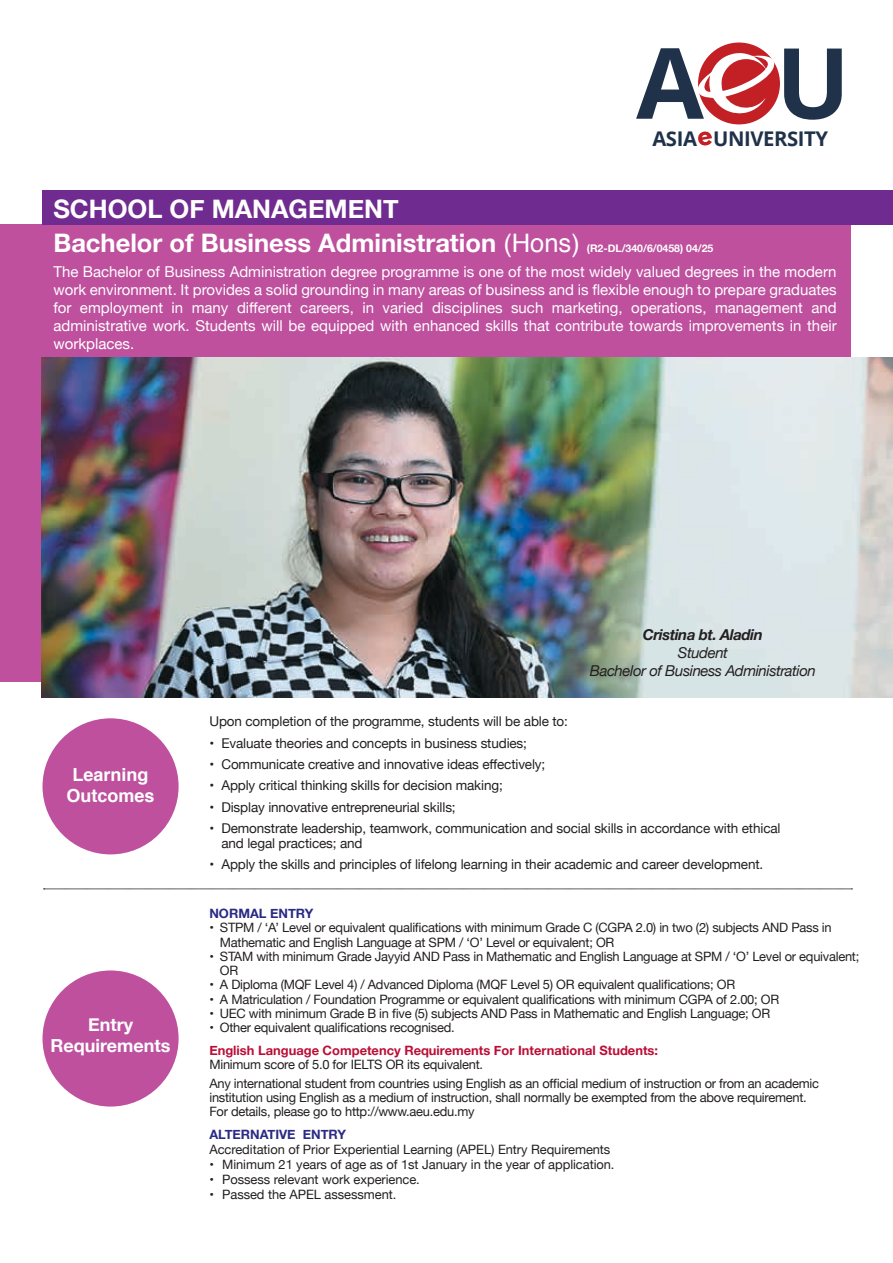
<style>
.page{position:relative;width:893px;height:1263px;background:#fff}
.page>*{position:absolute;margin:0;border:0;box-sizing:border-box;transform-origin:0 0}
.t1{font:700 98.25px "Open Sans";color:#1f3249}
.t2{font:700 25.5px "Helvetica Neue";color:#fff}
.t3{font:700 20.25px "Open Sans";letter-spacing:-.02em;color:#1f3249}
.t4{font:700 18px/21px "Helvetica Neue";color:#fff;text-align:center}
.t5{font:700 18px/21px "Helvetica";color:#fff;text-align:center}
.t6{font:15px/18px "Helvetica Neue";color:#fff;text-align:justify}
.t7{font:italic 15px/18px "Helvetica Neue";letter-spacing:-.03em;color:#231f20;text-align:center}
.t8{font:italic 700 15px "Helvetica Neue";letter-spacing:-.03em;color:#231f20}
.t9{font:13.5px/15px "Helvetica Neue";letter-spacing:-.01em;color:#231f20}
.t10{font:12.9px/14.2px "Helvetica Neue";letter-spacing:-.02em;color:#231f20}
.t11{font:700 12.9px "Helvetica Neue";color:#bb0d36}
.t12{font:700 12.9px "Helvetica Neue";color:#2a2a86}
.t13{font:700 10.5px "Helvetica Neue";color:#fff}
.s1{font-family:"Helvetica";font-weight:400}
</style>
<div class="page">
<svg style="left:698px;top:131px;width:14px;height:15px"></svg>
<div style="left:698px;top:43px;width:82px;height:81px;background:#c32026;border-radius:50%"></div>
<svg style="left:698px;top:53px;width:76px;height:65px"></svg>
<div style="left:0;top:224px;width:850px;height:458px;background:#be509e"></div>
<div style="left:43px;top:191px;width:850px;height:34px;background:#702b90"></div>
<img style="left:41px;top:358px;width:852px;height:340px">
<div style="left:43px;top:718px;width:136px;height:136px;background:#be509e;border-radius:50%"></div>
<div style="left:43px;top:970px;width:136px;height:136px;background:#be509e;border-radius:50%"></div>
<svg style="left:44px;top:889px;width:808px;height:1px"></svg>
<h2 class="t2" style="left:53px;top:189px;width:347px">SCHOOL OF MANAGEMENT</h2>
<h1 class="t1" style="left:636px;top:14px;width:69px">A</h1>
<h3 class="t3" style="left:652px;top:124px;width:177px">ASIA UNIVERSITY</h3>
<h1 class="t1" style="left:776px;top:14px;width:76px">U</h1>
<h2 class="t2" style="left:53px;top:223px;width:528px">Bachelor of Business Administration <span class="s1">(Hons)</span></h2>
<p class="t13" style="left:587px;top:240px;width:128px">(R2-DL/340/6/0458) 04/25</p>
<p class="t6" style="left:53px;top:263px;width:785px">The Bachelor of Business Administration degree programme is one of the most widely valued degrees in the modern work environment. It provides a solid grounding in many areas of business and is flexible enough to prepare graduates for employment in many different careers, in varied disciplines such marketing, operations, management and administrative work. Students will be equipped with enhanced skills that contribute towards improvements in their workplaces.</p>
<h3 class="t5" style="left:67px;top:764px;width:90px">Learning<br>Outcomes</h3>
<h3 class="t4" style="left:51px;top:1015px;width:121px">Entry<br>Requirements</h3>
<p class="t8" style="left:643px;top:623px;width:121px">Cristina bt. Aladin</p>
<p class="t7" style="left:590px;top:645px;width:228px">Student<br>Bachelor of Business Administration</p>
<p class="t9" style="left:209px;top:715px;width:360px">Upon completion of the programme, students will be able to:</p>
<p class="t9" style="left:209px;top:736px;width:319px">• Evaluate theories and concepts in business studies;</p>
<p class="t9" style="left:209px;top:757px;width:337px">• Communicate creative and innovative ideas effectively;</p>
<p class="t9" style="left:209px;top:779px;width:295px">• Apply critical thinking skills for decision making;</p>
<p class="t9" style="left:209px;top:800px;width:248px">• Display innovative entrepreneurial skills;</p>
<p class="t9" style="left:221px;top:821px;width:561px;text-indent:-12px">• Demonstrate leadership, teamwork, communication and social skills in accordance with ethical and legal practices; and</p>
<p class="t9" style="left:209px;top:858px;width:555px">• Apply the skills and principles of lifelong learning in their academic and career development.</p>
<p class="t12" style="left:209px;top:903px;width:105px">NORMAL ENTRY</p>
<p class="t10" style="left:220px;top:921px;width:613px;text-indent:-11px">• STPM / ‘A’ Level or equivalent qualifications with minimum Grade C (CGPA 2.0) in two (2) subjects AND Pass in<br>Mathematic and English Language at SPM / ‘O’ Level or equivalent; OR</p>
<p class="t10" style="left:220px;top:950px;width:641px;text-indent:-11px">• STAM with minimum Grade Jayyid AND Pass in Mathematic and English Language at SPM / ‘O’ Level or equivalent;<br>OR</p>
<p class="t10" style="left:209px;top:978px;width:527px">• A Diploma (MQF Level 4) / Advanced Diploma (MQF Level 5) OR equivalent qualifications; OR</p>
<p class="t10" style="left:209px;top:992px;width:571px">• A Matriculation / Foundation Programme or equivalent qualifications with minimum CGPA of 2.00; OR</p>
<p class="t10" style="left:209px;top:1007px;width:562px">• UEC with minimum Grade B in five (5) subjects AND Pass in Mathematic and English Language; OR</p>
<p class="t10" style="left:209px;top:1021px;width:247px">• Other equivalent qualifications recognised.</p>
<p class="t11" style="left:209px;top:1040px;width:450px">English Language Competency Requirements For International Students:</p>
<p class="t10" style="left:209px;top:1056px;width:611px;line-height:18.5px">Minimum score of 5.0 for IELTS OR its equivalent.<br>Any international student from countries using English as an official medium of instruction or from an academic</p>
<p class="t10" style="left:209px;top:1091px;width:599px">institution using English as a medium of instruction, shall normally be exempted from the above requirement.<br>For details, please go to http://www.aeu.edu.my</p>
<p class="t12" style="left:209px;top:1124px;width:138px">ALTERNATIVE ENTRY</p>
<p class="t10" style="left:209px;top:1143px;width:402px">Accreditation of Prior Experiential Learning (APEL) Entry Requirements</p>
<p class="t10" style="left:209px;top:1158px;width:407px">• Minimum 21 years of age as of 1st January in the year of application.</p>
<p class="t10" style="left:209px;top:1173px;width:212px">• Possess relevant work experience.</p>
<p class="t10" style="left:209px;top:1188px;width:188px">• Passed the APEL assessment.</p>
</div>
